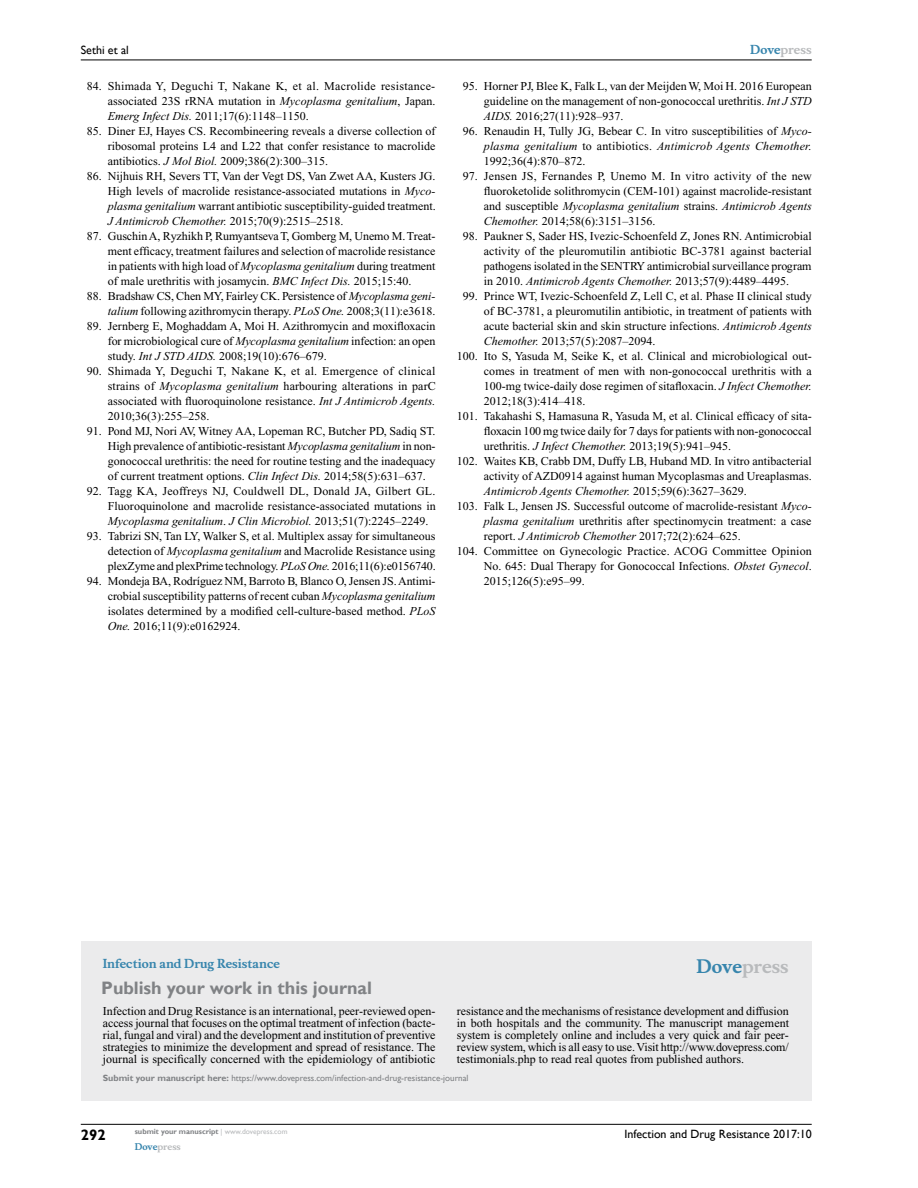
<style>
.page{position:relative;width:918px;height:1188px;background:#fff}
.page>*{position:absolute;margin:0;border:0;box-sizing:border-box;transform-origin:0 0}
.t1{font:700 18px "Gill Sans";color:#808285}
.t2{font:700 18px "Musee";color:#b8babc}
.t3{font:700 15px "Gill Sans";color:#000}
.t4{font:12px/15px "Times New Roman";color:#000;text-align:justify}
.t5{font:italic 12px "Times New Roman";color:#000}
.t6{font:12px "Gill Sans";color:#000}
.t7{font:700 12px "Musee";color:#3785ad}
.t8{font:700 12px "Musee";color:#b8babc}
.t9{font:9px "Gill Sans";color:#808285}
.t10{font:700 9px "Musee";color:#b8babc}
.t11{font:700 7.5px "Gill Sans";color:#808285}
.s1{font-style:italic}
.s2{color:#3785ad}
.s3{font-style:normal}
.s4{font-weight:700}
.s5{font-weight:400;color:#b8babc}
</style>
<div class="page">
<div style="left:81px;top:941px;width:731px;height:160px;background:#ebebec"></div>
<hr style="left:81px;top:1124px;width:731px;height:1px;background:#000">
<hr style="left:81px;top:60px;width:731px;height:1px;background:#000">
<p class="t6" style="left:81px;top:43px;width:50px">Sethi et al</p>
<p class="t4" style="left:108px;top:79px;width:329px;text-indent:-21px">84. Shimada Y, Deguchi T, Nakane K, et al. Macrolide resistance&shy;associated 23S rRNA mutation in <span class="s1">Mycoplasma genitalium</span>, Japan.<br><span class="s1">Emerg Infect Dis.</span> 2011;17(6):1148–1150.</p>
<p class="t4" style="left:108px;top:124px;width:329px;text-indent:-21px">85. Diner EJ, Hayes CS. Recombineering reveals a diverse collection of ribosomal proteins L4 and L22 that confer resistance to macrolide antibiotics. <span class="s1">J Mol Biol.</span> 2009;386(2):300–315.</p>
<p class="t4" style="left:108px;top:169px;width:329px;text-indent:-21px">86. Nijhuis RH, Severs TT, Van der Vegt DS, Van Zwet AA, Kusters JG.<br>High levels of macrolide resistance-associated mutations in <span class="s1">Myco&shy;plasma genitalium</span> warrant antibiotic susceptibility-guided treatment.<br><span class="s1">J Antimicrob Chemother.</span> 2015;70(9):2515–2518.</p>
<p class="t4" style="left:108px;top:229px;width:329px;text-indent:-21px">87. Guschin A, Ryzhikh P, Rumyantseva T, Gomberg M, Unemo M. Treat&shy;ment efficacy, treatment failures and selection of macrolide resistance in patients with high load of <span class="s1">Mycoplasma genitalium</span> during treatment of male urethritis with josamycin. <span class="s1">BMC Infect Dis.</span> 2015;15:40.</p>
<p class="t4" style="left:87px;top:289px;width:350px;text-align:right">88. Bradshaw CS, Chen MY, Fairley CK. Persistence of <span class="s1">Mycoplasma geni&shy;talium</span> following azithromycin therapy. <span class="s1">PLoS One.</span> 2008;3(11):e3618.</p>
<p class="t4" style="left:108px;top:319px;width:329px;text-indent:-21px">89. Jernberg E, Moghaddam A, Moi H. Azithromycin and moxifloxacin for microbiological cure of <span class="s1">Mycoplasma genitalium</span> infection: an open study. <span class="s1">Int J STD AIDS.</span> 2008;19(10):676–679.</p>
<p class="t4" style="left:108px;top:364px;width:330px;text-indent:-21px">90. Shimada Y, Deguchi T, Nakane K, et al. Emergence of clinical strains of <span class="s1">Mycoplasma genitalium</span> harbouring alterations in parC associated with fluoroquinolone resistance. <span class="s1">Int J Antimicrob Agents.<br></span>2010;36(3):255–258.</p>
<p class="t4" style="left:108px;top:424px;width:329px;text-indent:-21px">91. Pond MJ, Nori AV, Witney AA, Lopeman RC, Butcher PD, Sadiq ST.<br>High prevalence of antibiotic-resistant <span class="s1">Mycoplasma genitalium</span> in non&shy;gonococcal urethritis: the need for routine testing and the inadequacy of current treatment options. <span class="s1">Clin Infect Dis.</span> 2014;58(5):631–637.</p>
<p class="t4" style="left:108px;top:484px;width:330px;text-indent:-21px">92. Tagg KA, Jeoffreys NJ, Couldwell DL, Donald JA, Gilbert GL.<br>Fluoroquinolone and macrolide resistance-associated mutations in <span class="s1">Mycoplasma genitalium</span>. <span class="s1">J Clin Microbiol.</span> 2013;51(7):2245–2249.</p>
<p class="t4" style="left:108px;top:529px;width:329px;text-indent:-21px">93. Tabrizi SN, Tan LY, Walker S, et al. Multiplex assay for simultaneous detection of <span class="s1">Mycoplasma genitalium</span> and Macrolide Resistance using plexZyme and plexPrime technology. <span class="s1">PLoS One.</span> 2016;11(6):e0156740.</p>
<p class="t4" style="left:108px;top:574px;width:329px;text-indent:-21px">94. Mondeja BA, Rodríguez NM, Barroto B, Blanco O, Jensen JS. Antimi&shy;crobial susceptibility patterns of recent cuban <span class="s1">Mycoplasma genitalium </span>isolates determined by a modified cell-culture-based method. <span class="s1">PLoS One.</span> 2016;11(9):e0162924.</p>
<p class="t8" style="left:750px;top:43px;width:63px"><span class="s2">Dove</span>press</p>
<p class="t4" style="left:484px;top:79px;width:329px;text-indent:-21px">95. Horner PJ, Blee K, Falk L, van der Meijden W, Moi H. 2016 European guideline on the management of non-gonococcal urethritis. <span class="s1">Int J STD AIDS.</span> 2016;27(11):928–937.</p>
<p class="t4" style="left:484px;top:124px;width:329px;text-indent:-21px">96. Renaudin H, Tully JG, Bebear C. In vitro susceptibilities of <span class="s1">Myco&shy;plasma genitalium</span> to antibiotics. <span class="s1">Antimicrob Agents Chemother.<br></span>1992;36(4):870–872.</p>
<p class="t4" style="left:484px;top:169px;width:329px;text-indent:-21px">97. Jensen JS, Fernandes P, Unemo M. In vitro activity of the new fluoroketolide solithromycin (CEM-101) against macrolide-resistant and susceptible <span class="s1">Mycoplasma genitalium</span> strains. <span class="s1">Antimicrob Agents Chemother.</span> 2014;58(6):3151–3156.</p>
<p class="t4" style="left:484px;top:229px;width:330px;text-indent:-21px">98. Paukner S, Sader HS, Ivezic-Schoenfeld Z, Jones RN. Antimicrobial activity of the pleuromutilin antibiotic BC-3781 against bacterial pathogens isolated in the SENTRY antimicrobial surveillance program in 2010. <span class="s1">Antimicrob Agents Chemother.</span> 2013;57(9):4489–4495.</p>
<p class="t4" style="left:463px;top:289px;width:350px">99. Prince WT, Ivezic-Schoenfeld Z, Lell C, et al. Phase II clinical study</p>
<p class="t4" style="left:484px;top:304px;width:329px">of BC-3781, a pleuromutilin antibiotic, in treatment of patients with</p>
<p class="t4" style="left:484px;top:319px;width:329px">acute bacterial skin and skin structure infections. <span class="s1">Antimicrob Agents</span></p>
<p class="t4" style="left:484px;top:334px;width:173px"><span class="s1">Chemother.</span> 2013;57(5):2087–2094.</p>
<p class="t4" style="left:457px;top:349px;width:356px">100. Ito S, Yasuda M, Seike K, et al. Clinical and microbiological out-</p>
<p class="t4" style="left:484px;top:364px;width:329px">comes in treatment of men with non-gonococcal urethritis with a</p>
<p class="t4" style="left:484px;top:379px;width:329px">100-mg twice-daily dose regimen of sitafloxacin. <span class="s1">J Infect Chemother.</span></p>
<p class="t4" style="left:484px;top:394px;width:103px">2012;18(3):414–418.</p>
<p class="t4" style="left:457px;top:409px;width:356px">101. Takahashi S, Hamasuna R, Yasuda M, et al. Clinical efficacy of sita-</p>
<p class="t4" style="left:484px;top:424px;width:329px">floxacin 100 mg twice daily for 7 days for patients with non-gonococcal</p>
<p class="t4" style="left:484px;top:439px;width:249px">urethritis. <span class="s1">J Infect Chemother.</span> 2013;19(5):941–945.</p>
<p class="t4" style="left:457px;top:454px;width:356px">102. Waites KB, Crabb DM, Duffy LB, Huband MD. In vitro antibacterial</p>
<p class="t4" style="left:484px;top:469px;width:329px">activity of AZD0914 against human Mycoplasmas and Ureaplasmas.</p>
<p class="t5" style="left:484px;top:485px;width:264px">Antimicrob Agents Chemother. <span class="s3">2015;59(6):3627–3629.</span></p>
<p class="t4" style="left:457px;top:499px;width:356px">103. Falk L, Jensen JS. Successful outcome of macrolide-resistant <span class="s1">Myco-</span></p>
<p class="t4" style="left:484px;top:514px;width:329px"><span class="s1">plasma genitalium</span> urethritis after spectinomycin treatment: a case</p>
<p class="t4" style="left:484px;top:529px;width:258px">report. <span class="s1">J Antimicrob Chemother</span> 2017;72(2):624–625.</p>
<p class="t4" style="left:457px;top:544px;width:356px">104. Committee on Gynecologic Practice. ACOG Committee Opinion</p>
<p class="t4" style="left:484px;top:559px;width:329px">No. 645: Dual Therapy for Gonococcal Infections. <span class="s1">Obstet Gynecol</span>.</p>
<p class="t4" style="left:484px;top:574px;width:102px">2015;126(5):e95–99.</p>
<p class="t7" style="left:103px;top:956px;width:179px">Infection and Drug Resistance</p>
<h1 class="t1" style="left:101px;top:977px;width:272px">Publish your work in this journal</h1>
<h1 class="t2" style="left:697px;top:955px;width:94px"><span class="s2">Dove</span>press</h1>
<p class="t4" style="left:103px;top:1005px;width:334px;line-height:12px">Infection and Drug Resistance is an international, peer-reviewed open&shy;access journal that focuses on the optimal treatment of infection (bacte&shy;rial, fungal and viral) and the development and institution of preventive strategies to minimize the development and spread of resistance. The journal is specifically concerned with the epidemiology of antibiotic</p>
<p class="t4" style="left:457px;top:1005px;width:334px;line-height:12px">resistance and the mechanisms of resistance development and diffusion in both hospitals and the community. The manuscript management system is completely online and includes a very quick and fair peer&shy;review system, which is all easy to use. Visit http://www.dovepress.com/ testimonials.php to read real quotes from published authors.</p>
<p class="t9" style="left:103px;top:1072px;width:367px"><span class="s4">Submit your manuscript here:</span> https://www.dovepress.com/infection-and-drug-resistance-journal</p>
<p class="t3" style="left:81px;top:1126px;width:26px">292</p>
<p class="t11" style="left:135px;top:1127px;width:154px">submit your manuscript <span class="s5">| www.dovepress.com</span></p>
<p class="t10" style="left:135px;top:1141px;width:48px"><span class="s2">Dove</span>press</p>
<p class="t6" style="left:625px;top:1127px;width:189px">Infection and Drug Resistance 2017:10</p>
</div>
